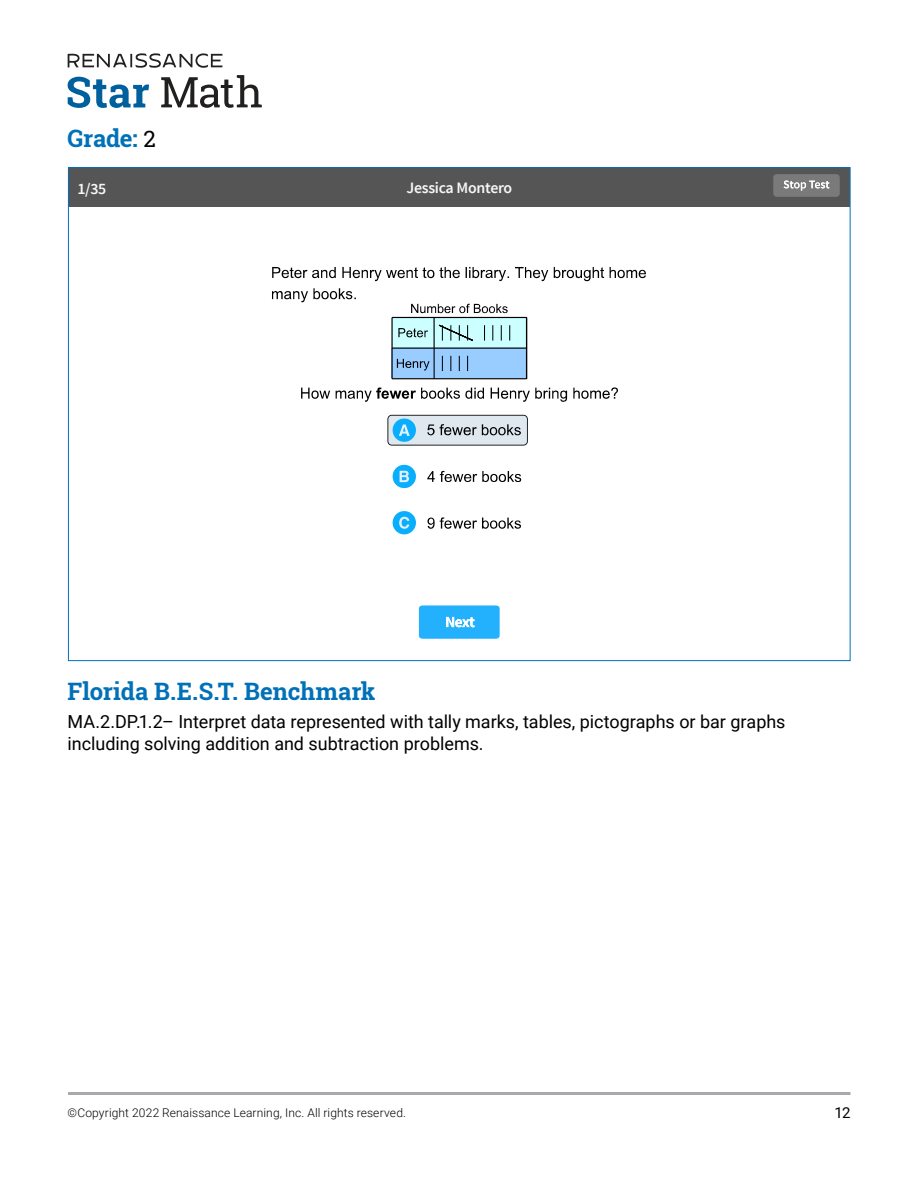
<style>
.page{position:relative;width:918px;height:1188px;background:#fff}
.page>*{position:absolute;margin:0;border:0;box-sizing:border-box;transform-origin:0 0}
.t1{font:700 24px "Roboto Slab";letter-spacing:-.005em;color:#0071b8}
.t2{font:18px/21.6px "Roboto";color:#000}
.t3{font:600 15.9px "Source Sans Pro";letter-spacing:-.02em;color:#f7f7f7}
.t4{font:15px "Roboto";color:#000}
.t5{font:300 12px "Roboto";letter-spacing:.01em;color:#000}
.s1{font-weight:400;font-size:22.5px;color:#000}
</style>
<div class="page">
<svg style="left:161px;top:75px;width:101px;height:33px"></svg>
<svg style="left:68px;top:53px;width:155px;height:15px"></svg>
<svg style="left:68px;top:77px;width:81px;height:31px"></svg>
<hr style="left:68px;top:1092px;width:783px;height:3px;background:#a7a9ac">
<svg style="left:419px;top:605px;width:81px;height:34px;background:#37b8fd"></svg>
<svg style="left:272px;top:267px;width:374px;height:135px"></svg>
<div style="left:392px;top:318px;width:134px;height:29px;background:#cff"></div>
<div style="left:392px;top:348px;width:134px;height:30px;background:#9cf"></div>
<svg style="left:411px;top:304px;width:97px;height:9px"></svg>
<svg style="left:397px;top:359px;width:33px;height:12px"></svg>
<svg style="left:398px;top:328px;width:30px;height:9px"></svg>
<hr style="left:392px;top:378px;width:134px;height:1px;background:#000">
<hr style="left:392px;top:348px;width:134px;height:1px;background:#000">
<hr style="left:392px;top:317px;width:134px;height:1px;background:#000">
<hr style="left:391px;top:318px;width:2px;height:61px;background:#000">
<hr style="left:433px;top:318px;width:2px;height:61px;background:#000">
<hr style="left:526px;top:318px;width:1px;height:61px;background:#000">
<svg style="left:439px;top:325px;width:34px;height:16px"></svg>
<svg style="left:484px;top:325px;width:1px;height:16px"></svg>
<svg style="left:492px;top:325px;width:1px;height:16px"></svg>
<svg style="left:501px;top:325px;width:1px;height:16px"></svg>
<svg style="left:509px;top:325px;width:1px;height:16px"></svg>
<svg style="left:442px;top:356px;width:1px;height:15px"></svg>
<svg style="left:450px;top:356px;width:1px;height:15px"></svg>
<svg style="left:459px;top:356px;width:1px;height:15px"></svg>
<svg style="left:467px;top:356px;width:1px;height:15px"></svg>
<div style="left:68px;top:168px;width:782px;height:39px;background:#555"></div>
<div style="left:773px;top:174px;width:67px;height:23px;background:#7a7a7a;border-radius:4px"></div>
<svg style="left:784px;top:181px;width:45px;height:10px"></svg>
<svg style="left:387px;top:415px;width:141px;height:119px"></svg>
<h1 class="t1" style="left:68px;top:121px;width:90px">Grade: <span class="s1">2</span></h1>
<p class="t3" style="left:77px;top:178px;width:30px">1/35</p>
<p class="t3" style="left:407px;top:178px;width:107px">Jessica Montero</p>
<h1 class="t1" style="left:68px;top:675px;width:310px">Florida B.E.S.T. Benchmark</h1>
<p class="t2" style="left:68px;top:711px;width:720px">MA.2.DP.1.2– Interpret data represented with tally marks, tables, pictographs or bar graphs including solving addition and subtraction problems.</p>
<p class="t5" style="left:68px;top:1104px;width:340px">©Copyright 2022 Renaissance Learning, Inc. All rights reserved.</p>
<p class="t4" style="left:834px;top:1102px;width:18px">12</p>
</div>
